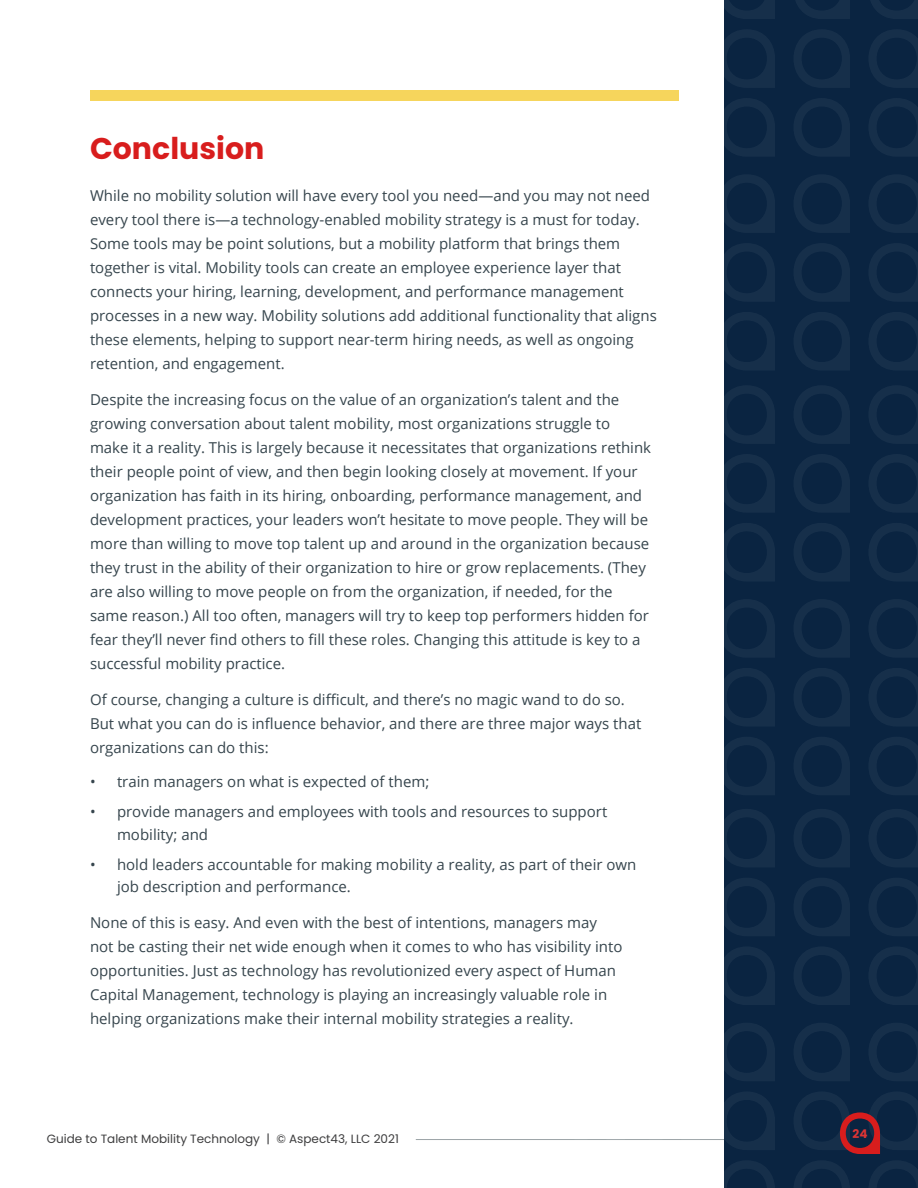
<style>
.page{position:relative;width:918px;height:1188px;background:#fff}
.page>*{position:absolute;margin:0;border:0;box-sizing:border-box;transform-origin:0 0}
.t1{font:700 30px "Poppins";color:#d81d1d}
.t2{font:15px/24px "Open Sans";color:#36454d}
.t3{font:12px "Poppins";color:#3e3e3f}
.t4{font:700 12px "Poppins";color:#dc3434}
</style>
<div class="page">
<hr style="left:416px;top:1139px;width:410px;height:1px;background:#36454d">
<div style="left:725px;top:0;width:193px;height:1188px;background:#0a2441"></div>
<svg style="left:567px;top:100px;width:58px;height:1px"></svg>
<svg style="left:794px;top:98px;width:56px;height:58px"></svg>
<svg style="left:642px;top:98px;width:37px;height:3px"></svg>
<svg style="left:869px;top:98px;width:49px;height:58px"></svg>
<svg style="left:724px;top:98px;width:51px;height:59px"></svg>
<svg style="left:794px;top:30px;width:56px;height:58px"></svg>
<svg style="left:869px;top:30px;width:49px;height:58px"></svg>
<svg style="left:724px;top:29px;width:51px;height:59px"></svg>
<svg style="left:796px;top:0;width:54px;height:19px"></svg>
<svg style="left:871px;top:0;width:47px;height:19px"></svg>
<svg style="left:724px;top:0;width:51px;height:19px"></svg>
<svg style="left:794px;top:312px;width:56px;height:58px"></svg>
<svg style="left:869px;top:312px;width:49px;height:58px"></svg>
<svg style="left:724px;top:312px;width:51px;height:59px"></svg>
<svg style="left:794px;top:243px;width:56px;height:58px"></svg>
<svg style="left:869px;top:243px;width:49px;height:58px"></svg>
<svg style="left:724px;top:243px;width:51px;height:59px"></svg>
<svg style="left:794px;top:175px;width:56px;height:58px"></svg>
<svg style="left:869px;top:175px;width:49px;height:58px"></svg>
<svg style="left:724px;top:174px;width:51px;height:59px"></svg>
<svg style="left:794px;top:523px;width:56px;height:58px"></svg>
<svg style="left:869px;top:523px;width:49px;height:58px"></svg>
<svg style="left:724px;top:523px;width:51px;height:59px"></svg>
<svg style="left:794px;top:454px;width:56px;height:58px"></svg>
<svg style="left:869px;top:454px;width:49px;height:58px"></svg>
<svg style="left:724px;top:454px;width:51px;height:59px"></svg>
<svg style="left:794px;top:386px;width:56px;height:58px"></svg>
<svg style="left:869px;top:386px;width:49px;height:58px"></svg>
<svg style="left:724px;top:385px;width:51px;height:59px"></svg>
<svg style="left:794px;top:737px;width:56px;height:58px"></svg>
<svg style="left:869px;top:737px;width:49px;height:58px"></svg>
<svg style="left:724px;top:737px;width:51px;height:58px"></svg>
<svg style="left:794px;top:668px;width:56px;height:58px"></svg>
<svg style="left:869px;top:668px;width:49px;height:58px"></svg>
<svg style="left:724px;top:668px;width:51px;height:59px"></svg>
<svg style="left:794px;top:599px;width:56px;height:58px"></svg>
<svg style="left:869px;top:599px;width:49px;height:58px"></svg>
<svg style="left:724px;top:599px;width:51px;height:59px"></svg>
<svg style="left:794px;top:947px;width:56px;height:58px"></svg>
<svg style="left:869px;top:947px;width:49px;height:58px"></svg>
<svg style="left:724px;top:946px;width:51px;height:59px"></svg>
<svg style="left:794px;top:878px;width:56px;height:58px"></svg>
<svg style="left:869px;top:878px;width:49px;height:58px"></svg>
<svg style="left:724px;top:878px;width:51px;height:58px"></svg>
<svg style="left:794px;top:809px;width:56px;height:58px"></svg>
<svg style="left:869px;top:809px;width:49px;height:58px"></svg>
<svg style="left:724px;top:809px;width:51px;height:59px"></svg>
<svg style="left:794px;top:1161px;width:56px;height:27px"></svg>
<svg style="left:869px;top:1161px;width:49px;height:27px"></svg>
<svg style="left:724px;top:1160px;width:51px;height:28px"></svg>
<svg style="left:567px;top:1139px;width:58px;height:1px"></svg>
<svg style="left:642px;top:1139px;width:58px;height:1px"></svg>
<svg style="left:717px;top:1091px;width:58px;height:59px"></svg>
<svg style="left:794px;top:1023px;width:56px;height:58px"></svg>
<svg style="left:869px;top:1023px;width:49px;height:58px"></svg>
<svg style="left:724px;top:1023px;width:51px;height:58px"></svg>
<svg style="left:794px;top:1092px;width:124px;height:62px"></svg>
<div style="left:90px;top:90px;width:588px;height:10px;background:#f6d55c"></div>
<p class="t1" style="left:90px;top:131px;width:176px">Conclusion</p>
<p class="t2" style="left:90px;top:183px;width:568px">While no mobility solution will have every tool you need—and you may not need every tool there is—a technology-enabled mobility strategy is a must for today.<br>Some tools may be point solutions, but a mobility platform that brings them together is vital. Mobility tools can create an employee experience layer that connects your hiring, learning, development, and performance management processes in a new way. Mobility solutions add additional functionality that aligns these elements, helping to support near-term hiring needs, as well as ongoing retention, and engagement.</p>
<p class="t2" style="left:90px;top:387px;width:563px">Despite the increasing focus on the value of an organization’s talent and the growing conversation about talent mobility, most organizations struggle to make it a reality. This is largely because it necessitates that organizations rethink their people point of view, and then begin looking closely at movement. If your organization has faith in its hiring, onboarding, performance management, and development practices, your leaders won’t hesitate to move people. They will be more than willing to move top talent up and around in the organization because they trust in the ability of their organization to hire or grow replacements. (They are also willing to move people on from the organization, if needed, for the same reason.) All too often, managers will try to keep top performers hidden for fear they’ll never find others to fill these roles. Changing this attitude is key to a successful mobility practice.</p>
<p class="t2" style="left:90px;top:687px;width:553px">Of course, changing a culture is difficult, and there’s no magic wand to do so.<br>But what you can do is influence behavior, and there are three major ways that organizations can do this:</p>
<p class="t2" style="left:90px;top:770px;width:341px">• train managers on what is expected of them;</p>
<p class="t2" style="left:117px;top:800px;width:492px;line-height:22.5px;text-indent:-27px">• provide managers and employees with tools and resources to support mobility; and</p>
<p class="t2" style="left:117px;top:853px;width:521px;line-height:22.5px;text-indent:-27px">• hold leaders accountable for making mobility a reality, as part of their own job description and performance.</p>
<p class="t2" style="left:90px;top:911px;width:534px">None of this is easy. And even with the best of intentions, managers may not be casting their net wide enough when it comes to who has visibility into opportunities. Just as technology has revolutionized every aspect of Human Capital Management, technology is playing an increasingly valuable role in helping organizations make their internal mobility strategies a reality.</p>
<p class="t3" style="left:47px;top:1132px;width:354px">Guide to Talent Mobility Technology | © Aspect43, LLC 2021</p>
<p class="t4" style="left:852px;top:1126px;width:16px">24</p>
</div>
